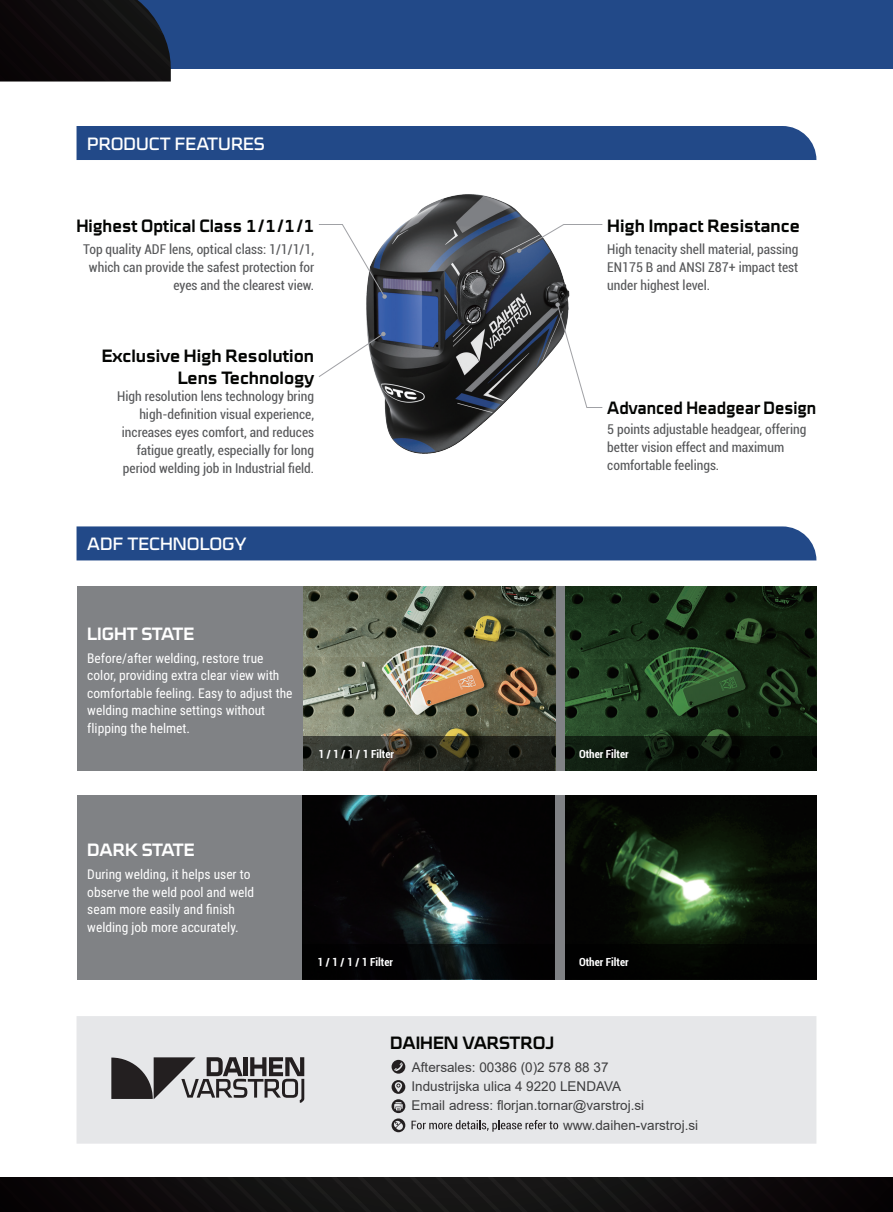
<style>
.page{position:relative;width:893px;height:1212px;background:#fff}
.page>*{position:absolute;margin:0;border:0;box-sizing:border-box;transform-origin:0 0}
.t1{font:700 18px/21.6px "Cube Pro";color:#040503;text-align:right}
.t2{font:18px "Cube OT";color:#fff}
.t3{font:700 18px "Cube Pro";color:#040503;scale:.95 1}
.t4{font:700 18px "Cube Pro";color:#040503;scale:.92 1}
.t5{font:700 18px "Cube Pro";color:#fff}
.t6{font:condensed 13.5px/18px "Roboto";color:#57585a;text-align:right}
.t7{font:13.5px/17.4px "Roboto Condensed";color:#fff}
.t8{font:13.5px/19.2px "Arial";color:#3e3e3f}
.t9{font:700 condensed 11.25px "Roboto";color:#fff}
</style>
<div class="page">
<div style="left:77px;top:587px;width:740px;height:184px;background:#808285"></div>
<div style="left:77px;top:795px;width:740px;height:184px;background:#808285"></div>
<img style="left:304px;top:587px;width:251px;height:149px">
<img style="left:303px;top:795px;width:251px;height:149px">
<svg style="left:304px;top:736px;width:251px;height:35px;background:#2b2c23"></svg>
<svg style="left:303px;top:944px;width:251px;height:35px;background:#040708"></svg>
<img style="left:565px;top:587px;width:252px;height:149px">
<img style="left:565px;top:795px;width:252px;height:149px">
<svg style="left:565px;top:736px;width:252px;height:35px;background:#0a140a"></svg>
<div style="left:565px;top:944px;width:252px;height:35px;background:#010201"></div>
<img style="left:366px;top:194px;width:203px;height:260px">
<svg style="left:517px;top:224px;width:86px;height:29px"></svg>
<svg style="left:318px;top:224px;width:69px;height:75px"></svg>
<svg style="left:555px;top:302px;width:48px;height:106px"></svg>
<svg style="left:318px;top:332px;width:68px;height:46px"></svg>
<svg style="left:0;top:1178px;width:893px;height:34px;background:#100e0f"></svg>
<div style="left:77px;top:126px;width:739px;height:34px;background:#224988"></div>
<div style="left:35px;top:0;width:858px;height:69px;background:#224988"></div>
<svg style="left:0;top:0;width:171px;height:82px;background:#111014"></svg>
<div style="left:77px;top:526px;width:739px;height:34px;background:#224988"></div>
<div style="left:77px;top:1016px;width:739px;height:128px;background:#e6e7e9"></div>
<svg style="left:111px;top:1057px;width:193px;height:46px;background:#868586"></svg>
<svg style="left:392px;top:1060px;width:13px;height:13px"></svg>
<svg style="left:411px;top:1120px;width:147px;height:12px;background:#b7b7b8"></svg>
<svg style="left:392px;top:1080px;width:13px;height:52px"></svg>
<h1 class="t2" style="left:87px;top:133px;width:179px">PRODUCT FEATURES</h1>
<h1 class="t3" style="left:76px;top:215px;width:252px">Highest Optical Class 1/1/1/1</h1>
<p class="t6" style="left:83px;top:240px;width:233px">Top quality ADF lens, optical class: 1/1/1/1, which can provide the safest protection for eyes and the clearest view.</p>
<h1 class="t1" style="left:102px;top:345px;width:214px">Exclusive High Resolution<br>Lens Technology</h1>
<p class="t6" style="left:117px;top:387px;width:198px">High resolution lens technology bring high-definition visual experience, increases eyes comfort, and reduces fatigue greatly, especially for long period welding job in Industrial field.</p>
<h1 class="t2" style="left:87px;top:534px;width:161px">ADF TECHNOLOGY</h1>
<h1 class="t5" style="left:87px;top:623px;width:108px">LIGHT STATE</h1>
<p class="t7" style="left:87px;top:649px;width:207px">Before/after welding, restore true color, providing extra clear view with comfortable feeling. Easy to adjust the welding machine settings without flipping the helmet.</p>
<p class="t9" style="left:318px;top:746px;width:77px">1 / 1 / 1 / 1 Filter</p>
<h1 class="t5" style="left:87px;top:839px;width:109px">DARK STATE</h1>
<p class="t7" style="left:87px;top:865px;width:168px">During welding, it helps user to observe the weld pool and weld seam more easily and finish welding job more accurately.</p>
<p class="t9" style="left:317px;top:954px;width:77px">1 / 1 / 1 / 1 Filter</p>
<h1 class="t1" style="left:607px;top:215px;width:194px">High Impact Resistance</h1>
<p class="t6" style="left:607px;top:240px;width:193px;text-align:justify">High tenacity shell material, passing EN175 B and ANSI Z87+ impact test under highest level.</p>
<h1 class="t4" style="left:607px;top:397px;width:229px">Advanced Headgear Design</h1>
<p class="t6" style="left:607px;top:419px;width:201px;text-align:left">5 points adjustable headgear, offering better vision effect and maximum comfortable feelings.</p>
<p class="t9" style="left:579px;top:746px;width:51px">Other Filter</p>
<p class="t9" style="left:579px;top:954px;width:51px">Other Filter</p>
<h1 class="t1" style="left:390px;top:1032px;width:166px">DAIHEN VARSTROJ</h1>
<p class="t8" style="left:412px;top:1057px;width:198px">Aftersales: 00386 (0)2 578 88 37</p>
<p class="t8" style="left:563px;top:1096px;width:137px;text-indent:-152px">Email adress: florjan.tornar@varstroj.si www.daihen-varstroj.si</p>
<p class="t8" style="left:411px;top:1077px;width:211px">Industrijska ulica 4 9220 LENDAVA</p>
</div>
